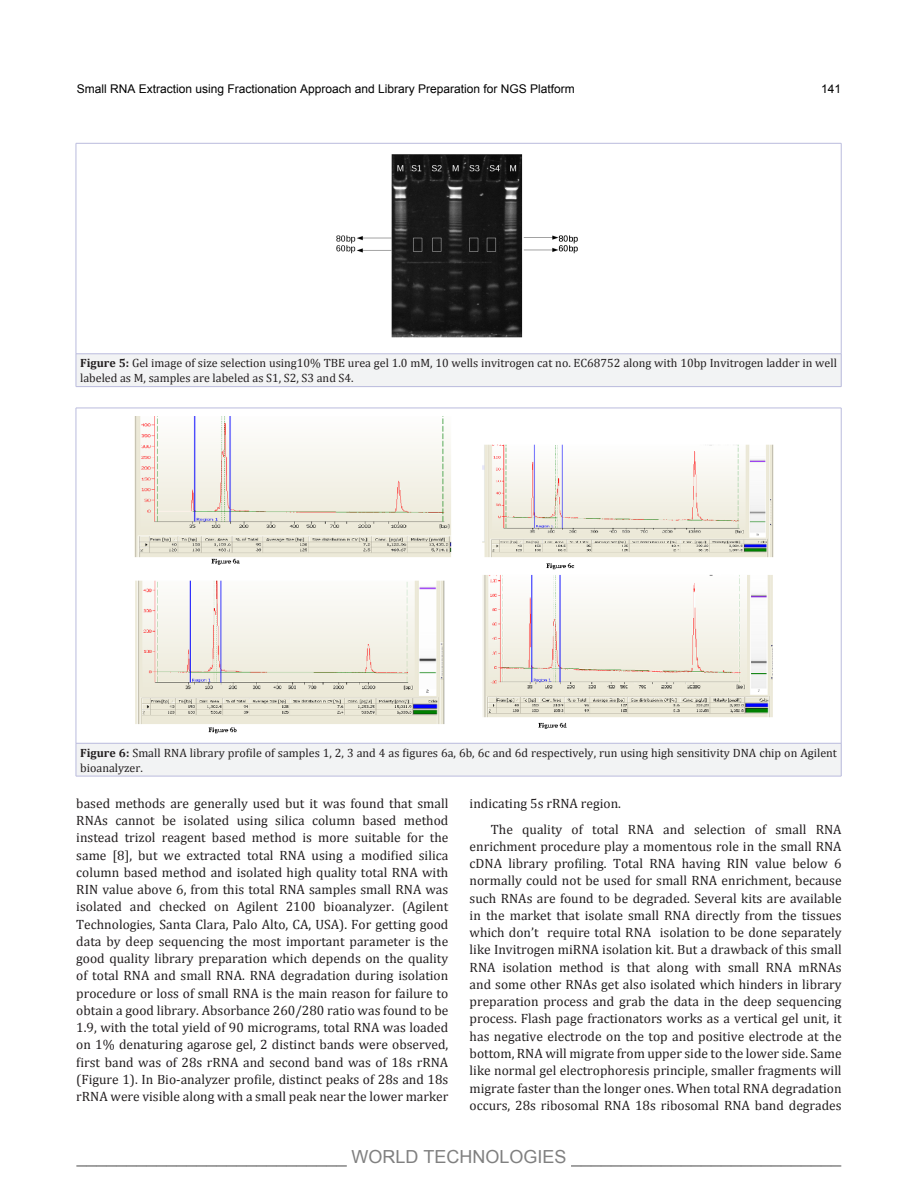
<style>
.page{position:relative;width:918px;height:1188px;background:#fff}
.page>*{position:absolute;margin:0;border:0;box-sizing:border-box;transform-origin:0 0}
.t1{font:18px "Arial";color:#808080}
.t2{font:13.5px/17.2px "Cambria";color:#231f20;text-align:justify}
.t3{font:12px/15px "Cambria";color:#231f20}
.t4{font:12px "Arial";color:#000}
.s1{font-weight:700}
</style>
<div class="page">
<div style="left:76px;top:354px;width:765px;height:33px;background:#f2f3f4"></div>
<hr style="left:76px;top:143px;width:765px;height:1px;background:#babbdd">
<hr style="left:76px;top:143px;width:1px;height:211px;background:#babbdd">
<hr style="left:841px;top:143px;width:1px;height:211px;background:#babbdd">
<hr style="left:76px;top:354px;width:765px;height:1px;background:#babbdd">
<hr style="left:76px;top:354px;width:1px;height:33px;background:#babbdd">
<hr style="left:841px;top:354px;width:1px;height:33px;background:#babbdd">
<hr style="left:76px;top:386px;width:765px;height:1px;background:#babbdd">
<img style="left:336px;top:154px;width:242px;height:184px">
<div style="left:76px;top:743px;width:765px;height:33px;background:#f2f3f4"></div>
<hr style="left:76px;top:408px;width:765px;height:1px;background:#babbdd">
<hr style="left:76px;top:408px;width:1px;height:335px;background:#babbdd">
<hr style="left:841px;top:408px;width:1px;height:335px;background:#babbdd">
<hr style="left:76px;top:743px;width:765px;height:1px;background:#babbdd">
<hr style="left:76px;top:743px;width:1px;height:33px;background:#babbdd">
<hr style="left:841px;top:743px;width:1px;height:33px;background:#babbdd">
<hr style="left:76px;top:776px;width:765px;height:1px;background:#babbdd">
<img style="left:135px;top:416px;width:639px;height:318px">
<p class="t4" style="left:77px;top:80px;width:500px">Small RNA Extraction using Fractionation Approach and Library Preparation for NGS Platform</p>
<p class="t4" style="left:821px;top:80px;width:22px">141</p>
<p class="t3" style="left:80px;top:356px;width:758px"><span class="s1">Figure 5:</span> Gel image of size selection using10% TBE urea gel 1.0 mM, 10 wells invitrogen cat no. EC68752 along with 10bp Invitrogen ladder in well labeled as M, samples are labeled as S1, S2, S3 and S4.</p>
<p class="t3" style="left:80px;top:745px;width:758px"><span class="s1">Figure 6:</span> Small RNA library profile of samples 1, 2, 3 and 4 as figures 6a, 6b, 6c and 6d respectively, run using high sensitivity DNA chip on Agilent bioanalyzer.</p>
<p class="t2" style="left:76px;top:795px;width:374px">based methods are generally used but it was found that small RNAs cannot be isolated using silica column based method instead trizol reagent based method is more suitable for the same [8], but we extracted total RNA using a modified silica column based method and isolated high quality total RNA with RIN value above 6, from this total RNA samples small RNA was isolated and checked on Agilent 2100 bioanalyzer. (Agilent Technologies, Santa Clara, Palo Alto, CA, USA). For getting good data by deep sequencing the most important parameter is the good quality library preparation which depends on the quality of total RNA and small RNA. RNA degradation during isolation procedure or loss of small RNA is the main reason for failure to obtain a good library. Absorbance 260/280 ratio was found to be 1.9, with the total yield of 90 micrograms, total RNA was loaded on 1% denaturing agarose gel, 2 distinct bands were observed, first band was of 28s rRNA and second band was of 18s rRNA (Figure 1). In Bio-analyzer profile, distinct peaks of 28s and 18s rRNA were visible along with a small peak near the lower marker</p>
<p class="t2" style="left:470px;top:795px;width:153px">indicating 5s rRNA region.</p>
<p class="t2" style="left:470px;top:820px;width:374px;text-indent:21px">The quality of total RNA and selection of small RNA enrichment procedure play a momentous role in the small RNA cDNA library profiling. Total RNA having RIN value below 6 normally could not be used for small RNA enrichment, because such RNAs are found to be degraded. Several kits are available in the market that isolate small RNA directly from the tissues which don’t require total RNA isolation to be done separately like Invitrogen miRNA isolation kit. But a drawback of this small RNA isolation method is that along with small RNA mRNAs and some other RNAs get also isolated which hinders in library preparation process and grab the data in the deep sequencing process. Flash page fractionators works as a vertical gel unit, it has negative electrode on the top and positive electrode at the bottom, RNA will migrate from upper side to the lower side. Same like normal gel electrophoresis principle, smaller fragments will migrate faster than the longer ones. When total RNA degradation occurs, 28s ribosomal RNA 18s ribosomal RNA band degrades</p>
<h1 class="t1" style="left:77px;top:1145px;width:766px">___________________________ WORLD TECHNOLOGIES ___________________________</h1>
</div>
